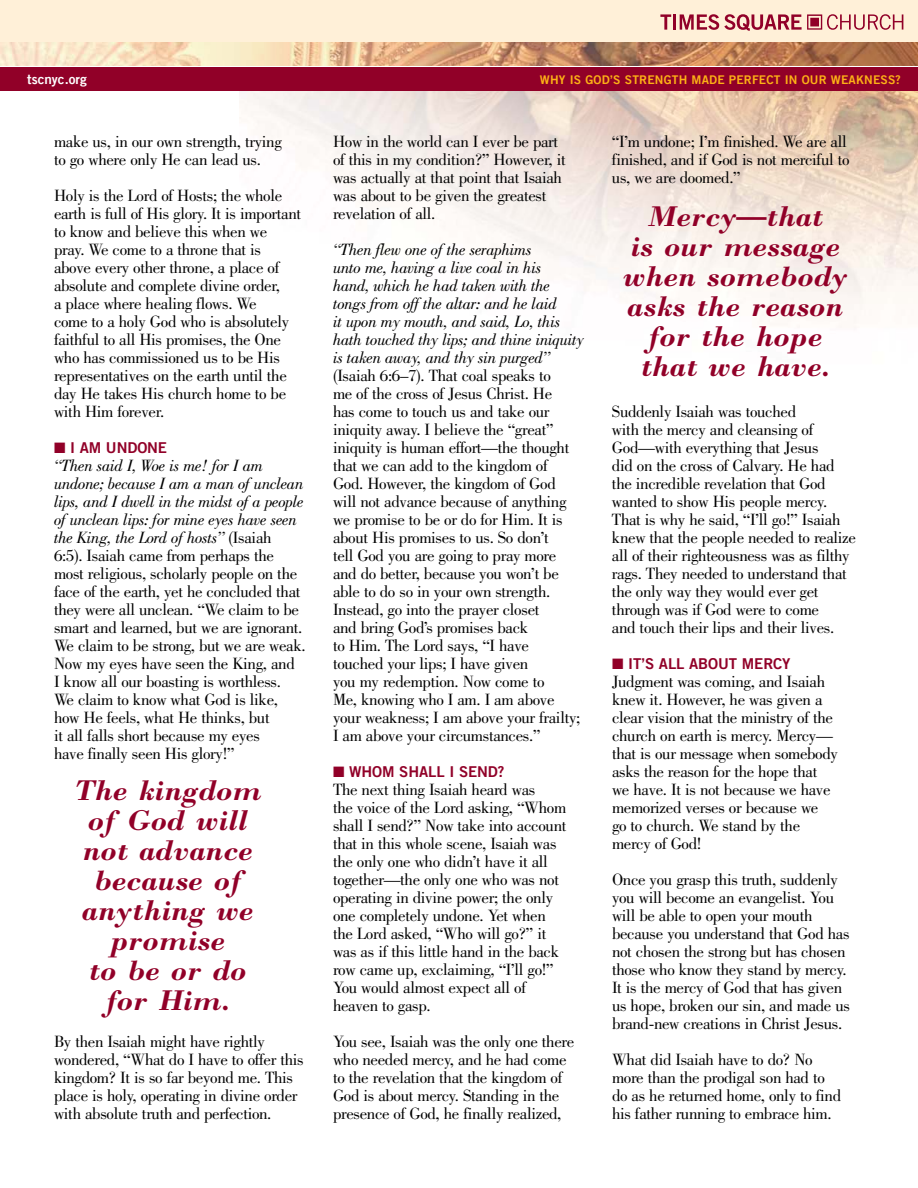
<style>
.page{position:relative;width:918px;height:1188px;background:#fff}
.page>*{position:absolute;margin:0;border:0;box-sizing:border-box;transform-origin:0 0}
.t1{font:italic 700 30px/30px "M Bodoni";color:#910028;text-align:center}
.t2{font:16.8px/18px "Bodoni";letter-spacing:-.02em;color:#000}
.t3{font:italic 16.8px/18px "Bodoni";letter-spacing:-.02em;color:#000}
.t4{font:15px "Trade Gothic LT Std Bd 2";letter-spacing:-.005em;color:#910028}
.t5{font:13.5px "Trade Gothic LT Std Bd 2";color:#fff}
.t6{font:12px "Trade Gothic LT Std Bd 2";letter-spacing:.015em;color:#fcb116}
.s1{font-style:italic}
</style>
<div class="page">
<div style="left:0;top:0;width:918px;height:43px;background:#fff0d8"></div>
<svg style="left:660px;top:14px;width:11px;height:16px"></svg>
<hr style="left:673px;top:14px;width:3px;height:16px;background:#910028">
<svg style="left:680px;top:14px;width:223px;height:17px"></svg>
<img style="left:240px;top:91px;width:678px;height:237px">
<img style="left:0;top:42px;width:918px;height:23px">
<div style="left:0;top:68px;width:918px;height:23px;background:#910028"></div>
<p class="t5" style="left:27px;top:71px;width:61px">TSCNYC.ORG</p>
<p class="t6" style="left:540px;top:73px;width:362px">WHY IS GOD’S STRENGTH MADE PERFECT IN OUR WEAKNESS?</p>
<p class="t2" style="left:54px;top:132px;width:229px">make us, in our own strength, trying to go where only He can lead us.</p>
<p class="t2" style="left:54px;top:186px;width:249px">Holy is the Lord of Hosts; the whole earth is full of His glory. It is important to know and believe this when we pray. We come to a throne that is above every other throne, a place of absolute and complete divine order,<br>a place where healing flows. We<br>come to a holy God who is absolutely faithful to all His promises, the One who has commissioned us to be His representatives on the earth until the day He takes His church home to be with Him forever.</p>
<p class="t4" style="left:54px;top:438px;width:74px">■ I AM UNDONE</p>
<p class="t2" style="left:54px;top:456px;width:253px"><span class="s1">“Then said I, Woe is me! for I am undone; because I am a man of unclean lips, and I dwell in the midst of a people of unclean lips: for mine eyes have seen the King, the Lord of hosts”</span> (Isaiah<br>6:5). Isaiah came from perhaps the most religious, scholarly people on the face of the earth, yet he concluded that they were all unclean. “We claim to be smart and learned, but we are ignorant.<br>We claim to be strong, but we are weak.<br>Now my eyes have seen the King, and<br>I know all our boasting is worthless.<br>We claim to know what God is like, how He feels, what He thinks, but<br>it all falls short because my eyes<br>have finally seen His glory!”</p>
<h1 class="t1" style="left:74px;top:776px;width:189px">The kingdom of God will not advance because of anything we promise<br>to be or do for Him.</h1>
<p class="t2" style="left:54px;top:1032px;width:251px">By then Isaiah might have rightly wondered, “What do I have to offer this kingdom? It is so far beyond me. This place is holy, operating in divine order with absolute truth and perfection.</p>
<p class="t2" style="left:333px;top:132px;width:234px">How in the world can I ever be part of this in my condition?” However, it was actually at that point that Isaiah was about to be given the greatest revelation of all.</p>
<p class="t3" style="left:333px;top:240px;width:253px">“Then flew one of the seraphims<br>unto me, having a live coal in his<br>hand, which he had taken with the tongs from off the altar: and he laid<br>it upon my mouth, and said, Lo, this hath touched thy lips; and thine iniquity is taken away, and thy sin purged”</p>
<p class="t2" style="left:333px;top:366px;width:249px">(Isaiah 6:6–7). That coal speaks to<br>me of the cross of Jesus Christ. He<br>has come to touch us and take our iniquity away. I believe the “great” iniquity is human effort—the thought that we can add to the kingdom of<br>God. However, the kingdom of God will not advance because of anything we promise to be or do for Him. It is about His promises to us. So don’t<br>tell God you are going to pray more and do better, because you won’t be able to do so in your own strength.<br>Instead, go into the prayer closet<br>and bring God’s promises back<br>to Him. The Lord says, “I have touched your lips; I have given<br>you my redemption. Now come to<br>Me, knowing who I am. I am above your weakness; I am above your frailty;<br>I am above your circumstances.”</p>
<p class="t4" style="left:333px;top:762px;width:40px">■ WHOM</p>
<p class="t4" style="left:399px;top:762px;width:19px">SHALL</p>
<p class="t4" style="left:449px;top:762px;width:30px">I SEND</p>
<p class="t4" style="left:498px;top:762px;width:8px">?</p>
<p class="t2" style="left:333px;top:780px;width:235px">The next thing Isaiah heard was<br>the voice of the Lord asking, “Whom shall I send?” Now take into account that in this whole scene, Isaiah was the only one who didn’t have it all together—the only one who was not operating in divine power; the only one completely undone. Yet when the Lord asked, “Who will go?” it was as if this little hand in the back row came up, exclaiming, “I’ll go!”<br>You would almost expect all of heaven to gasp.</p>
<p class="t2" style="left:333px;top:1032px;width:243px">You see, Isaiah was the only one there who needed mercy, and he had come to the revelation that the kingdom of God is about mercy. Standing in the presence of God, he finally realized,</p>
<p class="t2" style="left:612px;top:132px;width:239px">“I’m undone; I’m finished. We are all finished, and if God is not merciful to us, we are doomed.”</p>
<h1 class="t1" style="left:623px;top:201px;width:227px">Mercy—that<br>is our message when somebody asks the reason for the hope that we have.</h1>
<p class="t2" style="left:612px;top:402px;width:246px">Suddenly Isaiah was touched<br>with the mercy and cleansing of God—with everything that Jesus<br>did on the cross of Calvary. He had the incredible revelation that God wanted to show His people mercy.<br>That is why he said, “I’ll go!” Isaiah knew that the people needed to realize all of their righteousness was as filthy rags. They needed to understand that the only way they would ever get through was if God were to come<br>and touch their lips and their lives.</p>
<p class="t4" style="left:612px;top:654px;width:107px">■ IT’S ALL ABOUT</p>
<p class="t4" style="left:742px;top:654px;width:23px">MERCY</p>
<p class="t2" style="left:612px;top:672px;width:228px">Judgment was coming, and Isaiah knew it. However, he was given a clear vision that the ministry of the church on earth is mercy. Mercy— that is our message when somebody asks the reason for the hope that we have. It is not because we have memorized verses or because we<br>go to church. We stand by the mercy of God!</p>
<p class="t2" style="left:612px;top:870px;width:240px">Once you grasp this truth, suddenly you will become an evangelist. You will be able to open your mouth because you understand that God has not chosen the strong but has chosen those who know they stand by mercy.<br>It is the mercy of God that has given us hope, broken our sin, and made us brand-new creations in Christ Jesus.</p>
<p class="t2" style="left:612px;top:1050px;width:231px">What did Isaiah have to do? No more than the prodigal son had to do as he returned home, only to find his father running to embrace him.</p>
</div>
